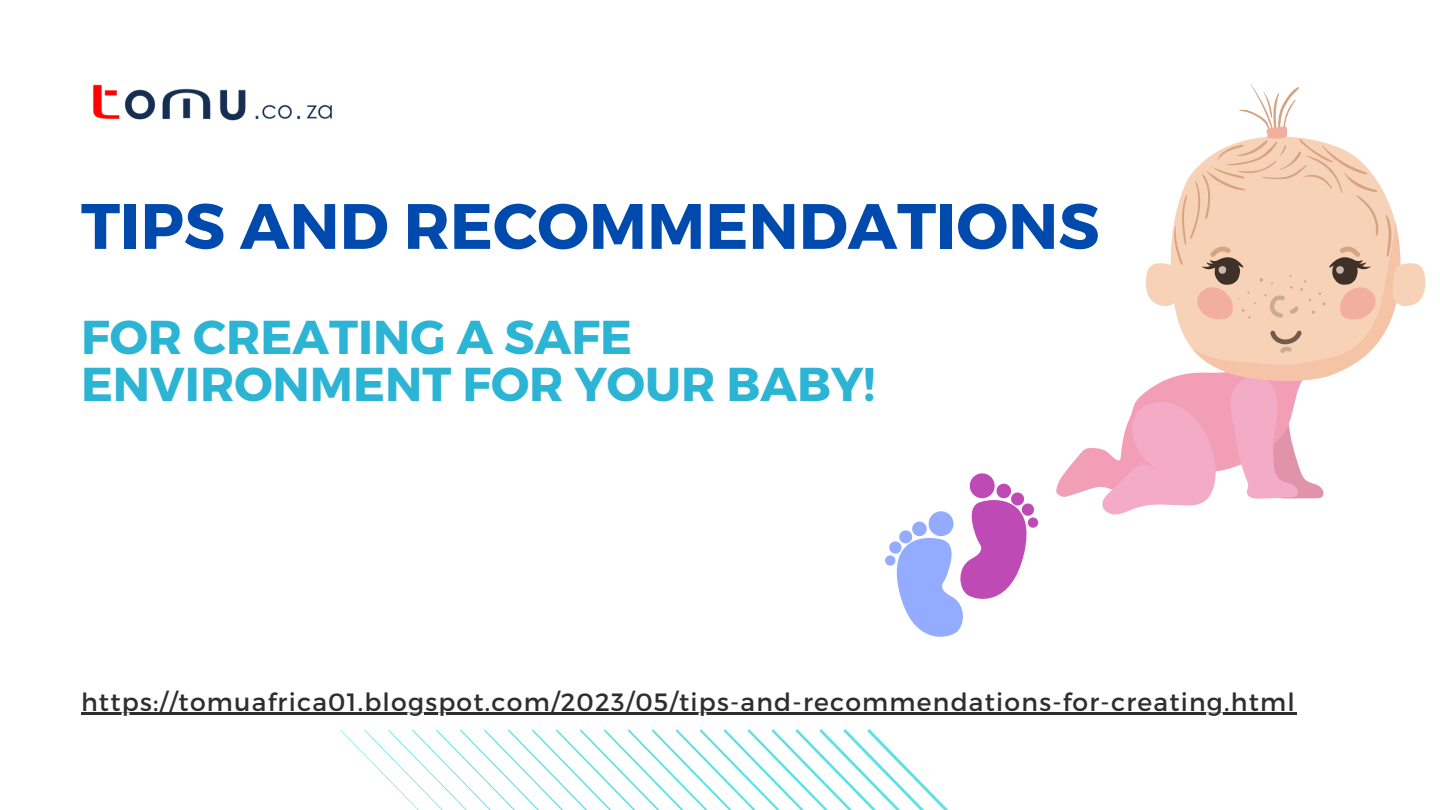
<style>
.page{position:relative;width:1440px;height:810px;background:#fff}
.page>*{position:absolute;margin:0;border:0;box-sizing:border-box;transform-origin:0 0}
.t1{font:700 64px "Montserrat";color:#004aad}
.t2{font:700 47.5px "Montserrat";color:#2bb4d4}
.t3{font:25px "Montserrat";letter-spacing:.05em;color:#2e2e2e}
</style>
<div class="page">
<svg style="left:340px;top:729px;width:608px;height:81px"></svg>
<img style="left:92px;top:84px;width:241px;height:37px">
<svg style="left:1056px;top:84px;width:369px;height:431px"></svg>
<svg style="left:885px;top:473px;width:153px;height:164px"></svg>
<hr style="left:81px;top:713px;width:1215px;height:2px;background:#2e2e2e">
<p class="t1" style="left:81px;top:184px;width:1020px">TIPS AND RECOMMENDATIONS</p>
<p class="t2" style="left:81px;top:307px;width:553px">FOR CREATING A SAFE</p>
<p class="t2" style="left:81px;top:353px;width:796px">ENVIRONMENT FOR YOUR BABY!</p>
<p class="t3" style="left:81px;top:686px;width:1215px">https://tomuafrica01.blogspot.com/2023/05/tips-and-recommendations-for-creating.html</p>
</div>
